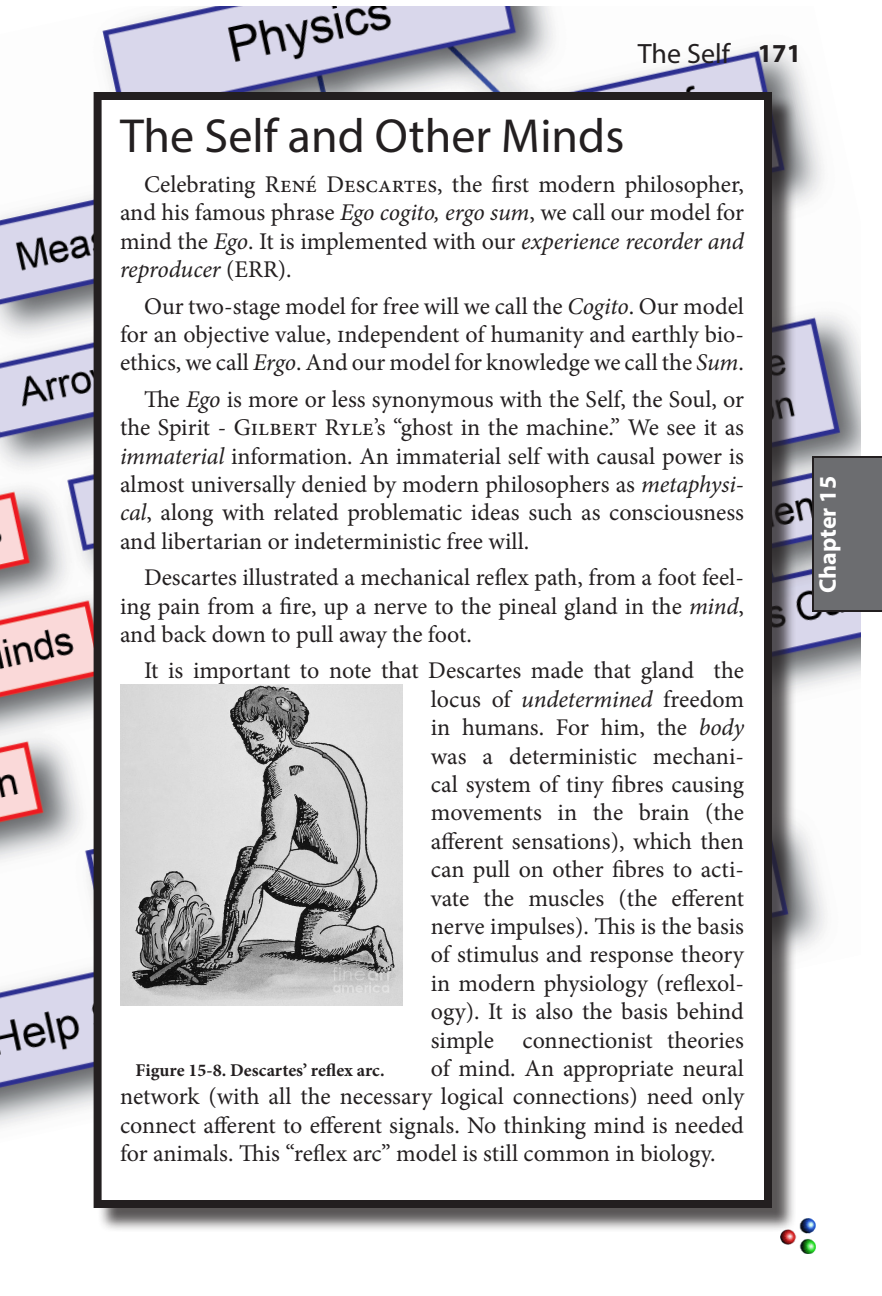
<style>
.page{position:relative;width:882px;height:1296px;background:#fff}
.page>*{position:absolute;margin:0;border:0;box-sizing:border-box;transform-origin:0 0}
.Chapter_Title{font:48px "Myriad Pro";color:#231f20}
.Section_Head{font:28px "Myriad Pro";color:#231f20}
.Page_Number{font:700 26px "Myriad Pro";color:#231f20}
.Main_Body{font:24px/28.4px "Minion Pro";letter-spacing:-.005em;color:#231f20;text-align:justify}
.t1{font:700 24px "Myriad Pro";color:#fff}
.t2{font:700 18px "Minion Pro";color:#231f20}
.s1{font-style:italic}
</style>
<div class="page">
<img style="left:0;top:6px;width:861px;height:1137px">
<div style="left:97px;top:95px;width:700px;height:1138px;background:#231f20;opacity:.75"></div>
<div style="left:98px;top:96px;width:670px;height:1108px;background:#fff"></div>
<div style="left:94px;top:92px;width:678px;height:1116px;border:8px solid #231f20"></div>
<img style="left:780px;top:1218px;width:35px;height:36px">
<img style="left:120px;top:684px;width:282px;height:322px">
<svg style="left:812px;top:456px;width:70px;height:180px;background:#77777b"></svg>
<p class="Section_Head" style="left:638px;top:36px;width:94px">The Self</p>
<p class="Page_Number" style="left:758px;top:36px;width:45px">171</p>
<p class="Chapter_Title" style="left:120px;top:106px;width:506px">The Self and Other Minds</p>
<p class="Main_Body" style="left:120px;top:170px;width:626px;text-indent:24px">Celebrating René Descartes, the first modern philosopher, and his famous phrase <span class="s1">Ego cogito, ergo sum</span>, we call our model for mind the <span class="s1">Ego</span>. It is implemented with our <span class="s1">experience recorder and reproducer</span> (ERR).</p>
<p class="Main_Body" style="left:120px;top:292px;width:626px;text-indent:24px">Our two-stage model for free will we call the <span class="s1">Cogito</span>. Our model for an objective value, independent of humanity and earthly bio&shy;ethics, we call <span class="s1">Ergo</span>. And our model for knowledge we call the <span class="s1">Sum</span>.</p>
<p class="Main_Body" style="left:120px;top:385px;width:626px;text-indent:24px">The <span class="s1">Ego</span> is more or less synonymous with the Self, the Soul, or the Spirit - Gilbert Ryle’s “ghost in the machine.” We see it as <span class="s1">immaterial</span> information. An immaterial self with causal power is almost universally denied by modern philosophers as <span class="s1">metaphysi&shy;cal</span>, along with related problematic ideas such as consciousness and libertarian or indeterministic free will.</p>
<p class="Main_Body" style="left:120px;top:563px;width:626px;text-indent:24px">Descartes illustrated a mechanical reflex path, from a foot feel&shy;ing pain from a fire, up a nerve to the pineal gland in the <span class="s1">mind</span>, and back down to pull away the foot.</p>
<p class="Main_Body" style="left:144px;top:657px;width:601px">It is important to note that Descartes made that gland the</p>
<p class="Main_Body" style="left:431px;top:685px;width:315px">locus of <span class="s1">undetermined</span> freedom</p>
<p class="Main_Body" style="left:431px;top:713px;width:315px">in humans. For him, the <span class="s1">body</span></p>
<p class="Main_Body" style="left:431px;top:742px;width:315px">was a deterministic mechani-</p>
<p class="Main_Body" style="left:431px;top:770px;width:315px">cal system of tiny fibres causing</p>
<p class="Main_Body" style="left:431px;top:799px;width:315px">movements in the brain (the</p>
<p class="Main_Body" style="left:431px;top:827px;width:315px">afferent sensations), which then</p>
<p class="Main_Body" style="left:431px;top:855px;width:315px">can pull on other fibres to acti-</p>
<p class="Main_Body" style="left:431px;top:884px;width:315px">vate the muscles (the efferent</p>
<p class="Main_Body" style="left:431px;top:912px;width:315px">nerve impulses). This is the basis</p>
<p class="Main_Body" style="left:431px;top:941px;width:315px">of stimulus and response theory</p>
<p class="Main_Body" style="left:431px;top:969px;width:315px">in modern physiology (reflexol-</p>
<p class="Main_Body" style="left:431px;top:997px;width:315px">ogy). It is also the basis behind</p>
<p class="Main_Body" style="left:431px;top:1026px;width:315px">simple connectionist theories</p>
<p class="Main_Body" style="left:431px;top:1054px;width:315px">of mind. An appropriate neural</p>
<p class="Main_Body" style="left:120px;top:1083px;width:626px">network (with all the necessary logical connections) need only</p>
<p class="Main_Body" style="left:120px;top:1111px;width:625px">connect afferent to efferent signals. No thinking mind is needed</p>
<p class="Main_Body" style="left:120px;top:1139px;width:597px">for animals. This “reflex arc” model is still common in biology.</p>
<p class="t2" style="left:136px;top:1058px;width:250px">Figure 15-8. Descartes’ reflex arc.</p>
<p class="t1" style="left:812px;top:593px;width:119px;rotate:-90deg">Chapter 15</p>
<p class="t1" style="left:812px;top:617px;width:119px;rotate:-90deg">Chapter 15</p>
</div>
